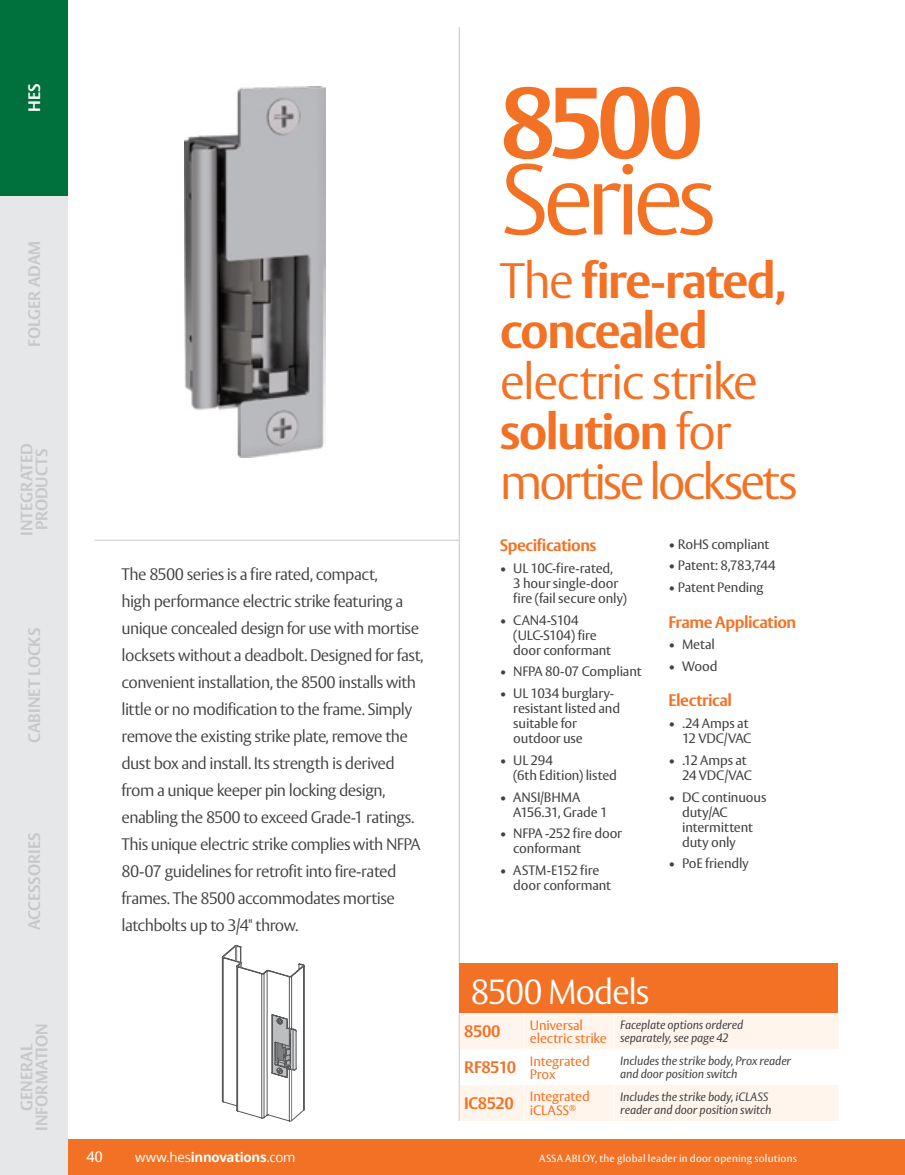
<style>
.page{position:relative;width:905px;height:1175px;background:#fff}
.page>*{position:absolute;margin:0;border:0;box-sizing:border-box;transform-origin:0 0}
.t1{font:300 99.3px "ASSA Vesta";letter-spacing:-.07em;color:#f37124}
.t2{font:700 99.3px "ASSA Vesta";color:#f37124}
.t3{font:300 49.2px/50.2px "ASSA Vesta";letter-spacing:-.045em;color:#f37124}
.t4{font:700 49.2px/50.2px "ASSA Vesta";letter-spacing:-.04em;color:#f37124}
.t5{font:300 34.5px "ASSA Vesta";letter-spacing:-.04em;color:#fff}
.t6{font:300 16.5px/27px "ASSA Vesta";letter-spacing:-.035em;color:#414042}
.t7{font:700 16.5px/15px "ASSA Vesta";letter-spacing:.005em;color:#c7c8ca;text-align:center}
.t8{font:700 16.5px "ASSA Vesta";letter-spacing:-.025em;color:#f37124}
.t9{font:700 16.5px "ASSA Vesta";color:#fff}
.t10{font:15px "ASSA Vesta";color:#fff}
.t11{font:13.5px/15px "ASSA Vesta";letter-spacing:-.01em;color:#414042}
.t12{font:13.5px/13.5px "ASSA Vesta";letter-spacing:-.01em;color:#f37124}
.t13{font:13.35px "Open Sans";letter-spacing:-.015em;color:#fff}
.t14{font:italic 12px/13.5px "ASSA Vesta";letter-spacing:-.01em;color:#414042}
.t15{font:10.35px "ASSA Vesta";letter-spacing:.02em;color:#fff}
.s1{font-weight:300}
.s2{font-weight:700}
</style>
<div class="page">
<hr style="left:94px;top:540px;width:365px;height:1px;background:#c7c8ca">
<hr style="left:459px;top:27px;width:1px;height:1093px;background:#c7c8ca">
<img style="left:184px;top:87px;width:141px;height:371px">
<svg style="left:222px;top:945px;width:82px;height:176px"></svg>
<div style="left:459px;top:963px;width:379px;height:50px;background:#f37124"></div>
<svg style="left:460px;top:1013px;width:378px;height:107px"></svg>
<hr style="left:523px;top:1013px;width:1px;height:36px;background:#fff">
<hr style="left:613px;top:1013px;width:1px;height:36px;background:#fff">
<hr style="left:523px;top:1049px;width:1px;height:36px;background:#fff">
<hr style="left:613px;top:1049px;width:1px;height:36px;background:#fff">
<hr style="left:523px;top:1085px;width:1px;height:35px;background:#fff">
<hr style="left:613px;top:1085px;width:1px;height:35px;background:#fff">
<div style="left:68px;top:1139px;width:836px;height:35px;background:#f37124"></div>
<div style="left:0;top:0;width:68px;height:1174px;background:#e6e7e8"></div>
<div style="left:0;top:0;width:68px;height:196px;background:#00703c"></div>
<p class="t9" style="left:24px;top:112px;width:30px;rotate:-90deg">HES</p>
<p class="t7" style="left:27px;top:347px;width:108px;rotate:-90deg">FOLGER ADAM</p>
<p class="t7" style="left:20px;top:536px;width:94px;rotate:-90deg">INTEGRATED<br>PRODUCTS</p>
<p class="t7" style="left:27px;top:743px;width:117px;rotate:-90deg">CABINET LOCKS</p>
<p class="t7" style="left:27px;top:930px;width:100px;rotate:-90deg">ACCESSORIES</p>
<p class="t7" style="left:20px;top:1130px;width:109px;rotate:-90deg">GENERAL<br>INFORMATION</p>
<p class="t6" style="left:122px;top:561px;width:303px">The 8500 series is a fire rated, compact,<br>high performance electric strike featuring a unique concealed design for use with mortise locksets without a deadbolt. Designed for fast, convenient installation, the 8500 installs with little or no modification to the frame. Simply remove the existing strike plate, remove the dust box and install. Its strength is derived from a unique keeper pin locking design, enabling the 8500 to exceed Grade-1 ratings.<br>This unique electric strike complies with NFPA 80-07 guidelines for retrofit into fire-rated frames. The 8500 accommodates mortise latchbolts up to 3/4" throw.</p>
<h1 class="t2" style="left:500px;top:62px;width:205px">8500</h1>
<h1 class="t1" style="left:500px;top:140px;width:218px">Series</h1>
<h2 class="t4" style="left:500px;top:258px;width:288px"><span class="s1">The</span> fire-rated, concealed</h2>
<h2 class="t3" style="left:500px;top:358px;width:299px">electric strike <span class="s2">solution</span> for mortise locksets</h2>
<p class="t8" style="left:499px;top:535px;width:98px">Specifications</p>
<p class="t11" style="left:513px;top:561px;width:115px;text-indent:-14px">• UL 10C-fire-rated,<br>3 hour single-door fire (fail secure only)</p>
<p class="t11" style="left:513px;top:613px;width:99px;text-indent:-14px">• CAN4-S104 (ULC-S104) fire door conformant</p>
<p class="t11" style="left:500px;top:664px;width:143px">• NFPA 80-07 Compliant</p>
<p class="t11" style="left:513px;top:686px;width:108px;text-indent:-14px">• UL 1034 burglary&shy;resistant listed and suitable for outdoor use</p>
<p class="t11" style="left:513px;top:753px;width:105px;text-indent:-14px">• UL 294<br>(6th Edition) listed</p>
<p class="t11" style="left:513px;top:790px;width:96px;text-indent:-14px">• ANSI/BHMA<br>A156.31, Grade 1</p>
<p class="t11" style="left:513px;top:826px;width:110px;text-indent:-14px">• NFPA -252 fire door conformant</p>
<p class="t11" style="left:513px;top:863px;width:99px;text-indent:-14px">• ASTM-E152 fire door conformant</p>
<p class="t11" style="left:668px;top:537px;width:102px">• RoHS compliant</p>
<p class="t11" style="left:668px;top:559px;width:108px">• Patent: 8,783,744</p>
<p class="t11" style="left:668px;top:580px;width:97px">• Patent Pending</p>
<p class="t8" style="left:668px;top:611px;width:129px">Frame Application</p>
<p class="t11" style="left:668px;top:637px;width:48px">• Metal</p>
<p class="t11" style="left:668px;top:659px;width:50px">• Wood</p>
<p class="t8" style="left:668px;top:690px;width:65px">Electrical</p>
<p class="t11" style="left:668px;top:716px;width:84px;text-align:right">• .24 Amps at<br>12 VDC/VAC</p>
<p class="t11" style="left:682px;top:753px;width:71px;text-indent:-14px">• .12 Amps at<br>24 VDC/VAC</p>
<p class="t11" style="left:682px;top:790px;width:86px;text-indent:-14px">• DC continuous duty/AC intermittent duty only</p>
<p class="t11" style="left:668px;top:856px;width:82px">• PoE friendly</p>
<h3 class="t5" style="left:470px;top:971px;width:180px">8500 Models</h3>
<p class="t8" style="left:464px;top:1021px;width:38px">8500</p>
<p class="t12" style="left:530px;top:1018px;width:78px">Universal electric strike</p>
<p class="t14" style="left:620px;top:1018px;width:125px">Faceplate options ordered separately, see page 42</p>
<p class="t8" style="left:464px;top:1057px;width:54px">RF8510</p>
<p class="t12" style="left:530px;top:1054px;width:61px">Integrated<br>Prox</p>
<p class="t14" style="left:620px;top:1054px;width:173px">Includes the strike body, Prox reader and door position switch</p>
<p class="t8" style="left:464px;top:1093px;width:51px">IC8520</p>
<p class="t12" style="left:530px;top:1090px;width:61px">Integrated iCLASS<sup>®</sup></p>
<p class="t14" style="left:620px;top:1090px;width:153px">Includes the strike body, iCLASS reader and door position switch</p>
<p class="t10" style="left:86px;top:1147px;width:18px">40</p>
<p class="t13" style="left:135px;top:1147px;width:162px">www.hes<span class="s2">innovations</span>.com</p>
<p class="t15" style="left:539px;top:1151px;width:259px">ASSA ABLOY, the global leader in door opening solutions</p>
</div>
